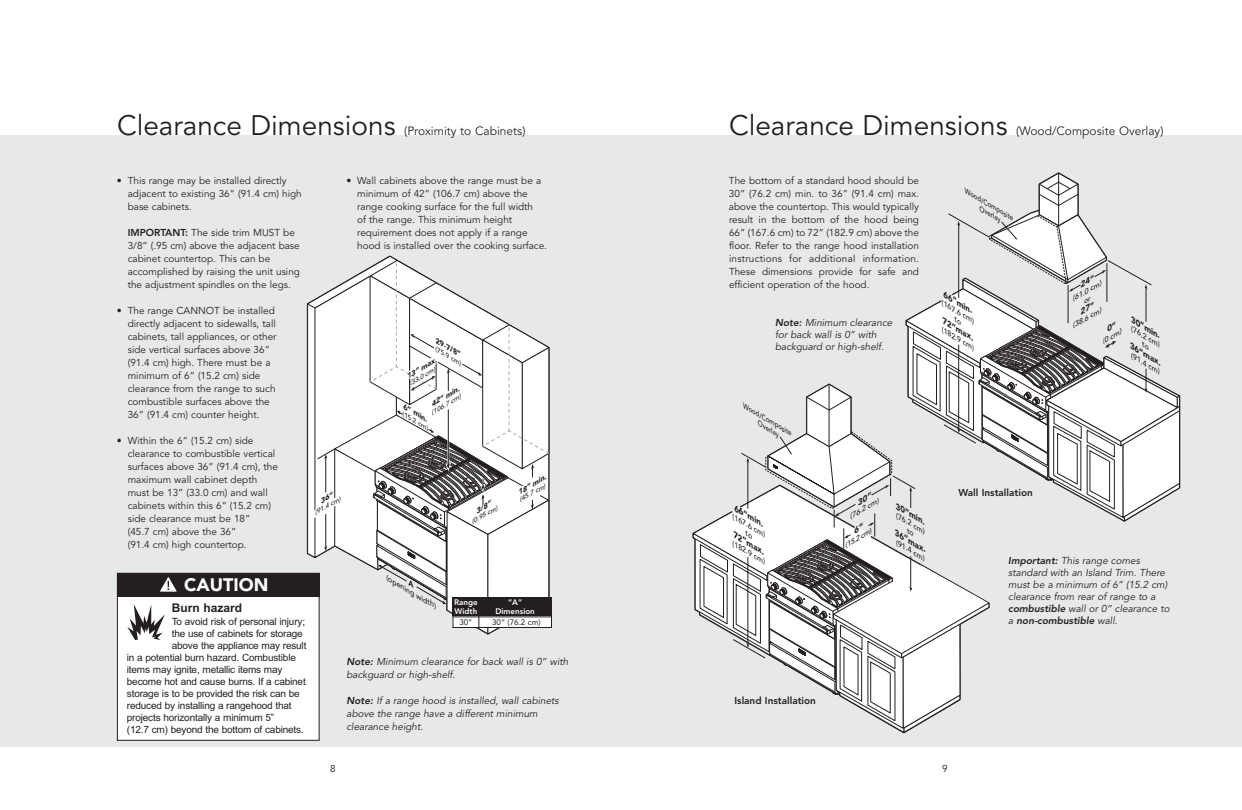
<style>
.page{position:relative;width:1242px;height:810px;background:#fff}
.page>*{position:absolute;margin:0;border:0;box-sizing:border-box;transform-origin:0 0}
.t1{font:28px "Avenir";color:#231f20}
.t2{font:900 18px "Avenir";color:#fff}
.t3{font:12px "Avenir";color:#231f20}
.t4{font:700 12px "Arial";color:#231f20}
.t5{font:10px/13px "Avenir";color:#231f20}
.t6{font:italic 10px/12px "Avenir";color:#231f20}
.t7{font:10px "Arial";letter-spacing:-.015em;color:#231f20}
.t8{font:800 10px "Avenir";color:#231f20}
.t9{font:800 8px/9px "Avenir";color:#fff}
.t10{font:8px "Avenir";color:#231f20}
.t11{font:italic 900 7.8px "Avenir";color:#231f20;scale:1.15 1}
.t12{font:italic 900 7px "Avenir";color:#231f20;scale:1.15 1}
.t13{font:italic 500 7px "Avenir";color:#231f20;scale:1.15 1}
.t14{font:italic 500 6.9px/7.8px "Avenir";color:#231f20;scale:1.15 1}
.t15{font:italic 500 6.9px/7.8px "Avenir";color:#231f20}
.t16{font:italic 500 6.2px "Avenir";color:#231f20;scale:1.15 1}
.s1{font-weight:800}
.s2{font-size:5.9px}
.s3{font-weight:400;color:#201d1e}
</style>
<div class="page">
<div style="left:0;top:135px;width:621px;height:612px;background:#e7e8e9"></div>
<div style="left:621px;top:135px;width:621px;height:612px;background:#e7e8e9"></div>
<div style="left:117px;top:573px;width:202px;height:167px;background:#fff"></div>
<div style="left:117px;top:573px;width:202px;height:24px;background:#231f20"></div>
<svg style="left:160px;top:577px;width:17px;height:15px"></svg>
<div style="left:117px;top:573px;width:203px;height:168px;border:1px solid #231f20"></div>
<svg style="left:127px;top:604px;width:38px;height:36px"></svg>
<div style="left:479px;top:597px;width:73px;height:20px;background:#231f20"></div>
<div style="left:479px;top:617px;width:73px;height:11px;background:#fff"></div>
<hr style="left:551px;top:597px;width:1px;height:31px;background:#231f20">
<hr style="left:452px;top:627px;width:100px;height:1px;background:#231f20">
<svg style="left:307px;top:256px;width:242px;height:378px"></svg>
<svg style="left:693px;top:172px;width:487px;height:561px"></svg>
<h1 class="t1" style="left:117px;top:114px;width:280px">Clearance Dimensions</h1>
<p class="t3" style="left:404px;top:126px;width:123px">(Proximity to Cabinets)</p>
<h1 class="t1" style="left:729px;top:114px;width:280px">Clearance Dimensions</h1>
<p class="t3" style="left:1016px;top:126px;width:149px">(Wood/Composite Overlay)</p>
<p class="t5" style="left:128px;top:175px;width:176px;text-indent:-11px">• This range may be installed directly adjacent to existing 36” (91.4 cm) high base cabinets.</p>
<p class="t5" style="left:128px;top:227px;width:174px"><span class="s1">IMPORTANT:</span> The side trim MUST be 3/8” (.95 cm) above the adjacent base cabinet countertop. This can be accomplished by raising the unit using the adjustment spindles on the legs.</p>
<p class="t5" style="left:128px;top:305px;width:150px;text-indent:-11px">• The range CANNOT be installed directly adjacent to sidewalls, tall cabinets, tall appliances, or other side vertical surfaces above 36” (91.4 cm) high. There must be a minimum of 6” (15.2 cm) side clearance from the range to such combustible surfaces above the<br>36” (91.4 cm) counter height.</p>
<p class="t5" style="left:128px;top:435px;width:152px;text-indent:-11px">• Within the 6” (15.2 cm) side clearance to combustible vertical surfaces above 36” (91.4 cm), the maximum wall cabinet depth must be 13” (33.0 cm) and wall cabinets within this 6” (15.2 cm) side clearance must be 18”<br>(45.7 cm) above the 36”<br>(91.4 cm) high countertop.</p>
<h2 class="t2" style="left:184px;top:578px;width:86px">CAUTION</h2>
<p class="t4" style="left:172px;top:601px;width:72px">Burn hazard</p>
<p class="t7" style="left:172px;top:616px;width:135px">To avoid risk of personal injury;</p>
<p class="t7" style="left:172px;top:628px;width:132px">the use of cabinets for storage</p>
<p class="t7" style="left:172px;top:640px;width:136px">above the appliance may result</p>
<p class="t7" style="left:127px;top:652px;width:171px">in a potential burn hazard. Combustible</p>
<p class="t7" style="left:127px;top:664px;width:157px">items may ignite, metallic items may</p>
<p class="t7" style="left:127px;top:676px;width:180px">become hot and cause burns. If a cabinet</p>
<p class="t7" style="left:127px;top:688px;width:174px">storage is to be provided the risk can be</p>
<p class="t7" style="left:127px;top:700px;width:166px">reduced by installing a rangehood that</p>
<p class="t7" style="left:127px;top:712px;width:149px">projects horizontally a minimum 5”</p>
<p class="t7" style="left:127px;top:724px;width:178px">(12.7 cm) beyond the bottom of cabinets.</p>
<p class="t5" style="left:357px;top:175px;width:191px;text-indent:-11px">• Wall cabinets above the range must be a minimum of 42” (106.7 cm) above the range cooking surface for the full width<br>of the range. This minimum height requirement does not apply if a range hood is installed over the cooking surface.</p>
<p class="t5" style="left:729px;top:175px;width:192px;text-align:justify">The bottom of a standard hood should be 30” (76.2 cm) min. to 36” (91.4 cm) max. above the countertop. This would typically result in the bottom of the hood being 66” (167.6 cm) to 72” (182.9 cm) above the floor. Refer to the range hood installation instructions for additional information.<br>These dimensions provide for safe and efficient operation of the hood.</p>
<p class="t16" style="left:313px;top:511px;width:27px;rotate:-30deg"><span class="s2">(</span>91.4 cm)</p>
<p class="t12" style="left:438px;top:338px;width:27px;rotate:30deg">29-7/8”</p>
<p class="t16" style="left:438px;top:347px;width:27px;rotate:30deg">(75.9 cm)</p>
<p class="t12" style="left:405px;top:374px;width:31px;rotate:-30deg">13” max.</p>
<p class="t16" style="left:408px;top:381px;width:27px;rotate:-30deg"><span class="s3">(</span>33.0 cm)</p>
<p class="t12" style="left:406px;top:404px;width:25px;rotate:30deg">6” min.</p>
<p class="t12" style="left:429px;top:402px;width:30px;rotate:-30deg">42” min.</p>
<p class="t16" style="left:430px;top:411px;width:31px;rotate:-30deg">(106.7 cm)</p>
<p class="t16" style="left:405px;top:412px;width:27px;rotate:30deg">(15.2 cm)</p>
<p class="t12" style="left:474px;top:509px;width:16px;rotate:-30deg">3/8”</p>
<p class="t16" style="left:470px;top:520px;width:27px;rotate:-30deg">(0.95 cm)</p>
<p class="t12" style="left:516px;top:490px;width:30px;rotate:-30deg">18” min.</p>
<p class="t16" style="left:518px;top:498px;width:27px;rotate:-30deg">(45.7 cm)</p>
<p class="t13" style="left:389px;top:576px;width:51px;rotate:30deg">(opening width)</p>
<p class="t9" style="left:454px;top:599px;width:25px">Range<br>Width</p>
<p class="t9" style="left:495px;top:599px;width:41px;text-align:center">“A”<br>Dimension</p>
<p class="t10" style="left:459px;top:619px;width:15px">30”</p>
<p class="t10" style="left:492px;top:619px;width:50px">30” (76.2 cm)</p>
<p class="t6" style="left:347px;top:656px;width:223px;line-height:13px"><span class="s1">Note:</span> Minimum clearance for back wall is 0” with backguard or high-shelf.</p>
<p class="t6" style="left:346px;top:695px;width:214px;line-height:13px"><span class="s1">Note:</span> If a range hood is installed, wall cabinets above the range have a different minimum clearance height.</p>
<p class="t6" style="left:775px;top:317px;width:119px"><span class="s1">Note:</span> Minimum clearance for back wall is 0” with backguard or high-shelf.</p>
<p class="t15" style="left:764px;top:414px;width:36px;text-indent:-21px;rotate:30deg">Wood/Composite<br>Overlay</p>
<p class="t11" style="left:737px;top:506px;width:30px;rotate:30deg">66”min.</p>
<p class="t14" style="left:736px;top:514px;width:34px;rotate:30deg">(167.6 cm)</p>
<p class="t11" style="left:736px;top:532px;width:33px;rotate:30deg">72”max.</p>
<p class="t14" style="left:736px;top:541px;width:34px;rotate:30deg">(182.9 cm)</p>
<p class="t14" style="left:848px;top:514px;width:30px;rotate:-30deg">(76.2 cm)</p>
<p class="t14" style="left:843px;top:543px;width:27px;rotate:-30deg">(15.2 cm)</p>
<p class="t11" style="left:899px;top:503px;width:30px;rotate:30deg">30”min.</p>
<p class="t14" style="left:899px;top:513px;width:30px;rotate:30deg">(76.2 cm)</p>
<p class="t11" style="left:898px;top:530px;width:33px;rotate:30deg">36”max.</p>
<p class="t14" style="left:899px;top:540px;width:30px;rotate:30deg">(91.4 cm)</p>
<p class="t8" style="left:734px;top:696px;width:83px">Island Installation</p>
<p class="t5" style="left:330px;top:762px;width:7px">8</p>
<p class="t15" style="left:986px;top:199px;width:36px;text-indent:-21px;rotate:30deg">Wood/Composite<br>Overlay</p>
<p class="t11" style="left:946px;top:292px;width:30px;rotate:30deg">66”min.</p>
<p class="t14" style="left:945px;top:300px;width:34px;rotate:30deg">(167.6 cm)</p>
<p class="t11" style="left:945px;top:318px;width:33px;rotate:30deg">72”max.</p>
<p class="t14" style="left:945px;top:327px;width:34px;rotate:30deg">(182.9 cm)</p>
<p class="t14" style="left:1077px;top:292px;width:23px;text-indent:-8px;rotate:-30deg">(61.0 cm) or</p>
<p class="t14" style="left:1070px;top:324px;width:30px;rotate:-30deg">(38.6 cm)</p>
<p class="t14" style="left:1100px;top:339px;width:20px;rotate:-30deg"><span class="s3">(</span>0 cm)</p>
<p class="t11" style="left:1134px;top:317px;width:30px;rotate:30deg">30”min.</p>
<p class="t14" style="left:1134px;top:326px;width:30px;rotate:30deg">(76.2 cm)</p>
<p class="t11" style="left:1133px;top:343px;width:33px;rotate:30deg">36”max.</p>
<p class="t14" style="left:1134px;top:353px;width:30px;rotate:30deg">(91.4 cm)</p>
<p class="t8" style="left:958px;top:488px;width:76px">Wall Installation</p>
<p class="t5" style="left:942px;top:762px;width:7px">9</p>
<p class="t6" style="left:1008px;top:555px;width:163px"><span class="s1">Important:</span> This range comes standard with an Island Trim. There must be a minimum of 6” (15.2 cm) clearance from rear of range to a <span class="s1">combustible</span> wall or 0” clearance to a <span class="s1">non-combustible</span> wall.</p>
</div>
